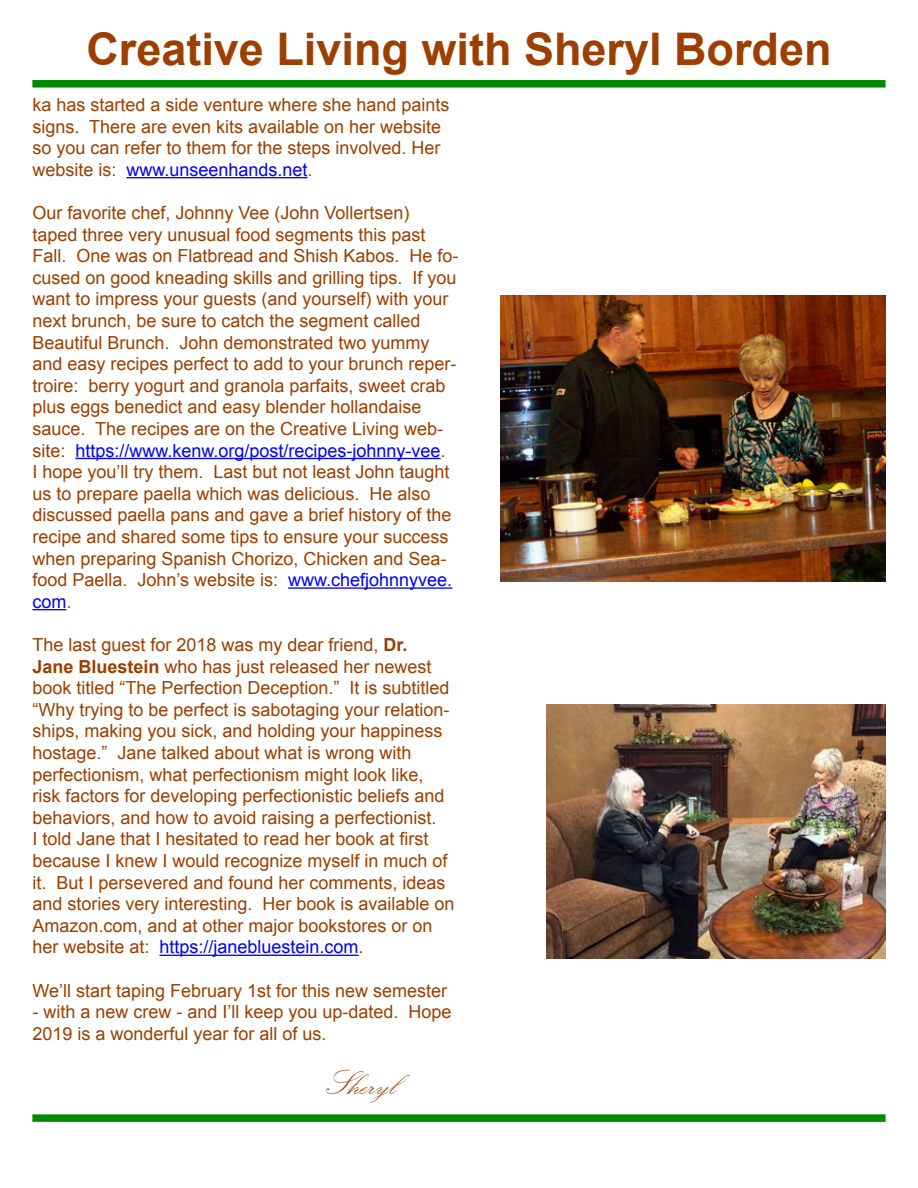
<style>
.page{position:relative;width:918px;height:1188px;background:#fff}
.page>*{position:absolute;margin:0;border:0;box-sizing:border-box;transform-origin:0 0}
.t1{font:700 45px "Arial";color:#9c3f00}
.t2{font:36px "Kunstler Script";color:#9c3f00}
.t3{font:18px/21.6px "Arial";color:#9c3f00}
.s1{color:#00f}
.s2{font-weight:700}
</style>
<div class="page">
<div style="left:32px;top:80px;width:854px;height:8px;background:#008a00"></div>
<div style="left:32px;top:1114px;width:854px;height:8px;background:#008a00"></div>
<hr style="left:126px;top:177px;width:182px;height:1px;background:#00f">
<hr style="left:75px;top:458px;width:366px;height:1px;background:#00f">
<hr style="left:288px;top:587px;width:164px;height:2px;background:#00f">
<hr style="left:32px;top:609px;width:34px;height:1px;background:#00f">
<hr style="left:159px;top:955px;width:200px;height:1px;background:#00f">
<img style="left:501px;top:296px;width:385px;height:285px">
<img style="left:547px;top:704px;width:339px;height:255px">
<p class="t1" style="left:86px;top:19px;width:747px">Creative Living with Sheryl Borden</p>
<p class="t3" style="left:32px;top:94px;width:419px">ka has started a side venture where she hand paints signs. There are even kits available on her website so you can refer to them for the steps involved. Her website is: <span class="s1">www.unseenhands.net</span>.</p>
<p class="t3" style="left:32px;top:202px;width:428px">Our favorite chef, Johnny Vee (John Vollertsen) taped three very unusual food segments this past Fall. One was on Flatbread and Shish Kabos. He fo&shy;cused on good kneading skills and grilling tips. If you want to impress your guests (and yourself) with your next brunch, be sure to catch the segment called Beautiful Brunch. John demonstrated two yummy and easy recipes perfect to add to your brunch reper&shy;troire: berry yogurt and granola parfaits, sweet crab plus eggs benedict and easy blender hollandaise sauce. The recipes are on the Creative Living web&shy;site: <span class="s1">https://www.kenw.org/post/recipes-johnny-vee</span>.<br>I hope you’ll try them. Last but not least John taught us to prepare paella which was delicious. He also discussed paella pans and gave a brief history of the recipe and shared some tips to ensure your success when preparing Spanish Chorizo, Chicken and Sea&shy;food Paella. John’s website is: <span class="s1">www.chefjohnnyvee. com</span>.</p>
<p class="t3" style="left:32px;top:634px;width:424px">The last guest for 2018 was my dear friend, <span class="s2">Dr.<br>Jane Bluestein</span> who has just released her newest book titled “The Perfection Deception.” It is subtitled “Why trying to be perfect is sabotaging your relation&shy;ships, making you sick, and holding your happiness hostage.” Jane talked about what is wrong with perfectionism, what perfectionism might look like, risk factors for developing perfectionistic beliefs and behaviors, and how to avoid raising a perfectionist.<br>I told Jane that I hesitated to read her book at first because I knew I would recognize myself in much of it. But I persevered and found her comments, ideas and stories very interesting. Her book is available on Amazon.com, and at other major bookstores or on her website at: <span class="s1">https://janebluestein.com</span>.</p>
<p class="t3" style="left:32px;top:980px;width:416px">We’ll start taping February 1st for this new semester</p>
<p class="t3" style="left:32px;top:1001px;width:421px">- with a new crew - and I’ll keep you up-dated. Hope<br>2019 is a wonderful year for all of us.</p>
<p class="t2" style="left:324px;top:1064px;width:73px">Sheryl</p>
</div>
